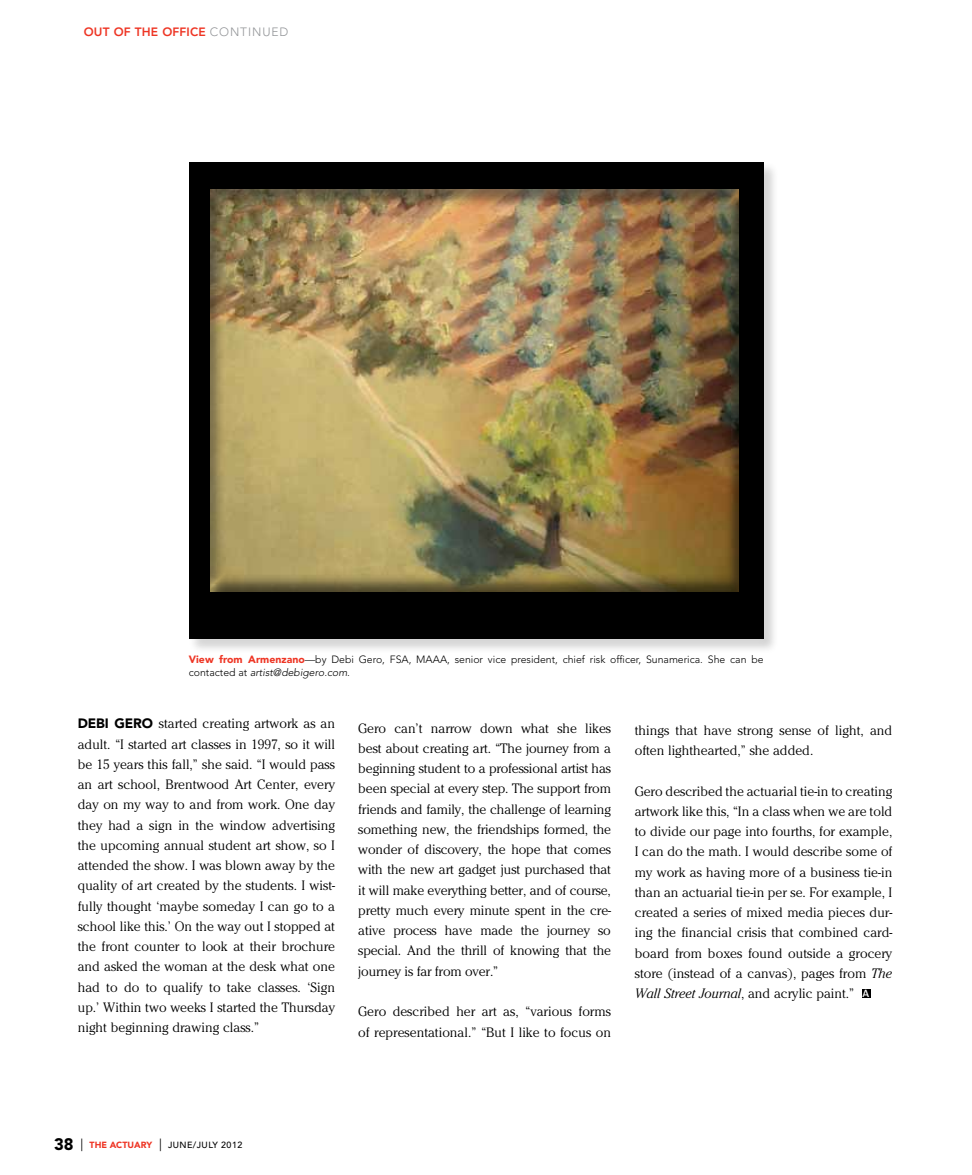
<style>
.page{position:relative;width:972px;height:1175px;background:#fff}
.page>*{position:absolute;margin:0;border:0;box-sizing:border-box;transform-origin:0 0}
.t1{font:300 13.5px/20.2px "Cheltenham Std";color:#000;text-align:justify}
.t2{font:800 12px "Avenir";letter-spacing:.01em;color:#ee3524}
.t3{font:300 10.5px/13.5px "Avenir";color:#000}
.t4{font:500 8.85px "Avenir";letter-spacing:.05em;color:#000}
.s1{font-weight:300;color:#939598}
.s2{font-weight:900;color:#ee3524}
.s3{font-style:italic}
.s4{font-family:"Avenir";font-weight:900}
.s5{font-family:"The Mix B6";font-weight:600;font-size:10.8px;color:#fff}
.s6{font-weight:900;font-size:16.65px}
.s7{font-weight:400;font-size:12.6px}
</style>
<div class="page">
<div style="left:180px;top:152px;width:594px;height:497px;background:#fff;opacity:.3"></div>
<div style="left:190px;top:162px;width:574px;height:477px;background:#000"></div>
<div style="left:210px;top:191px;width:530px;height:401px;background:#000;opacity:.75"></div>
<div style="left:862px;top:989px;width:9px;height:9px;background:#000"></div>
<p class="t2" style="left:84px;top:25px;width:206px">OUT OF THE OFFICE <span class="s1">Continue d</span></p>
<p class="t3" style="left:189px;top:652px;width:576px"><span class="s2">View from Armenzano</span>—by Debi Gero, FSA, MAAA, senior vice president, chief risk officer, Sunamerica. She can be contacted at <span class="s3">artist@debigero.com.</span></p>
<p class="t1" style="left:78px;top:713px;width:259px"><span class="s4">Debi Gero</span> started creating artwork as an adult. “I started art classes in 1997, so it will be 15 years this fall,” she said. “I would pass an art school, Brentwood Art Center, every day on my way to and from work. One day they had a sign in the window advertising the upcoming annual student art show, so I attended the show. I was blown away by the quality of art created by the students. I wist&shy;fully thought ‘maybe someday I can go to a school like this.’ On the way out I stopped at the front counter to look at their brochure and asked the woman at the desk what one had to do to qualify to take classes. ‘Sign up.’ Within two weeks I started the Thursday night beginning drawing class.”</p>
<p class="t1" style="left:358px;top:717px;width:254px">Gero can’t narrow down what she likes best about creating art. “The journey from a beginning student to a professional artist has been special at every step. The support from friends and family, the challenge of learning something new, the friendships formed, the wonder of discovery, the hope that comes with the new art gadget just purchased that it will make everything better, and of course, pretty much every minute spent in the cre&shy;ative process have made the journey so special. And the thrill of knowing that the journey is far from over.”</p>
<p class="t1" style="left:358px;top:1001px;width:254px">Gero described her art as, “various forms of representational.” “But I like to focus on</p>
<p class="t1" style="left:635px;top:720px;width:259px">things that have strong sense of light, and often lighthearted,” she added.</p>
<p class="t1" style="left:635px;top:780px;width:259px">Gero described the actuarial tie-in to creating artwork like this, “In a class when we are told to divide our page into fourths, for example, I can do the math. I would describe some of my work as having more of a business tie-in than an actuarial tie-in per se. For example, I created a series of mixed media pieces dur&shy;ing the financial crisis that combined card&shy;board from boxes found outside a grocery store (instead of a canvas), pages from <span class="s3">The Wall Street Journal</span>, and acrylic paint.” <span class="s5">A</span></p>
<p class="t4" style="left:54px;top:1139px;width:190px"><span class="s6">38</span> <span class="s7">|</span> <span class="s2">The Actuary</span> <span class="s7">|</span> JUNE/JULY 2012</p>
</div>
